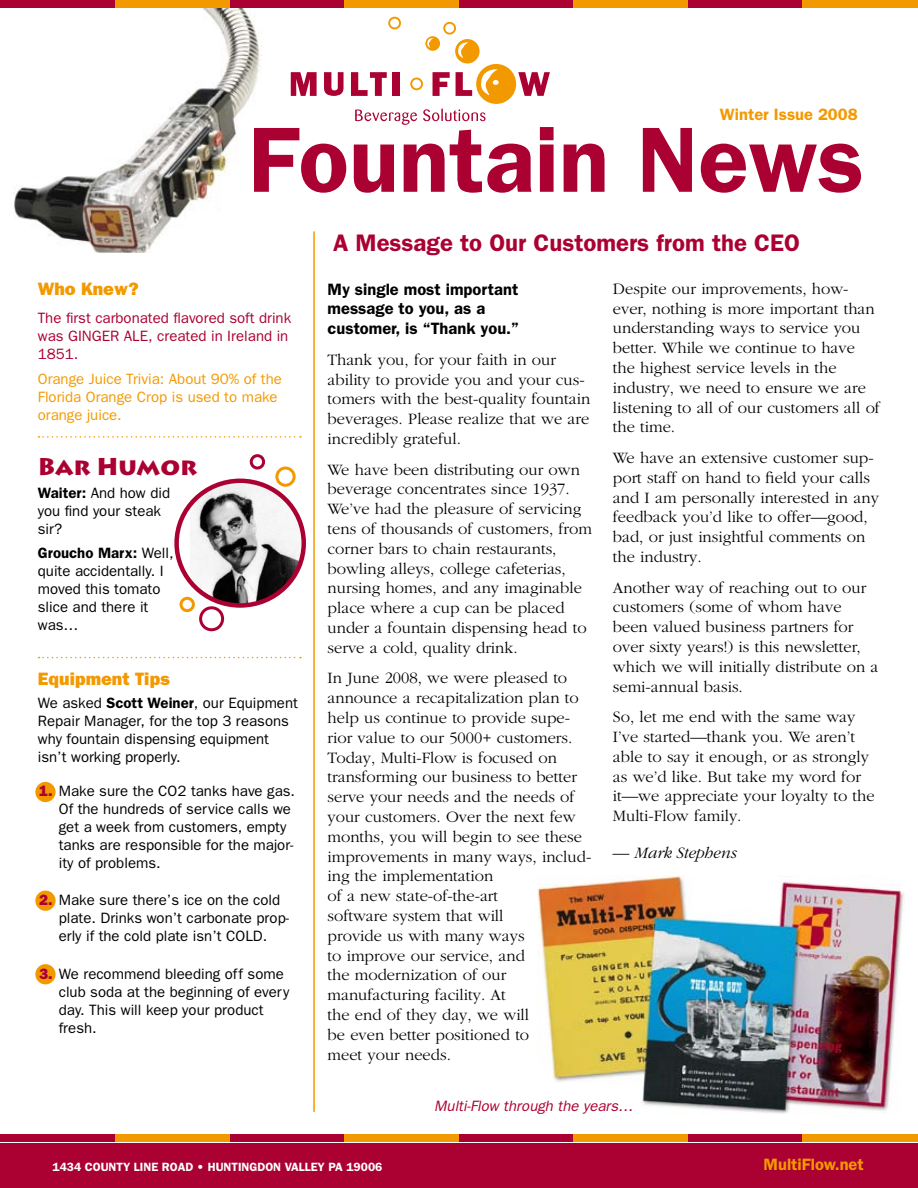
<style>
.page{position:relative;width:918px;height:1188px;background:#fff}
.page>*{position:absolute;margin:0;border:0;box-sizing:border-box;transform-origin:0 0}
.t1{font:600 93px "Franklin Gothic";color:#ab0132}
.t2{font:600 24px "Franklin Gothic";color:#ab0132}
.t3{font:900 24px "Lithos Pro";letter-spacing:-.005em;color:#ab0132}
.t4{font:800 18px "Franklin Gothic";color:#f39900}
.t5{font:300 16.5px/19.8px "Garamond";color:#000}
.t6{font:600 16.5px/19.8px "Franklin Gothic";color:#000}
.t7{font:600 16.5px "Franklin Gothic";color:#f39900}
.t8{font:italic 300 16.5px "Garamond";color:#000}
.t9{font:15px/18px "Franklin Gothic";color:#000}
.t10{font:15px/18px "Franklin Gothic";color:#f39900}
.t11{font:15px/18px "Franklin Gothic";color:#ab0132}
.t12{font:italic 15px "Franklin Gothic";color:#ab0132}
.t13{font:600 12px "Franklin Gothic";color:#fff}
.s1{font-weight:600}
.s2{font-weight:800;color:#ab0132}
</style>
<div class="page">
<img style="left:13px;top:7px;width:249px;height:245px">
<div style="left:35px;top:891px;width:21px;height:20px;background:#f39900;border-radius:50%"></div>
<div style="left:35px;top:964px;width:21px;height:20px;background:#f39900;border-radius:50%"></div>
<div style="left:35px;top:782px;width:21px;height:20px;background:#f39900;border-radius:50%"></div>
<svg style="left:39px;top:436px;width:262px;height:2px"></svg>
<svg style="left:39px;top:657px;width:262px;height:1px"></svg>
<svg style="left:291px;top:72px;width:26px;height:24px"></svg>
<svg style="left:324px;top:72px;width:20px;height:24px"></svg>
<svg style="left:351px;top:72px;width:36px;height:24px"></svg>
<div style="left:392px;top:72px;width:8px;height:24px;background:#ab0132"></div>
<svg style="left:433px;top:72px;width:17px;height:24px"></svg>
<svg style="left:456px;top:72px;width:16px;height:24px"></svg>
<div style="left:476px;top:64px;width:40px;height:40px;background:#f39900;border-radius:50%"></div>
<svg style="left:479px;top:68px;width:20px;height:30px"></svg>
<svg style="left:410px;top:78px;width:13px;height:12px"></svg>
<svg style="left:518px;top:72px;width:32px;height:24px"></svg>
<div style="left:455px;top:39px;width:25px;height:24px;background:#f39900;border-radius:50%"></div>
<svg style="left:457px;top:42px;width:11px;height:18px"></svg>
<svg style="left:425px;top:36px;width:15px;height:15px"></svg>
<svg style="left:427px;top:38px;width:6px;height:10px"></svg>
<svg style="left:443px;top:22px;width:13px;height:13px"></svg>
<svg style="left:388px;top:17px;width:13px;height:12px"></svg>
<svg style="left:355px;top:109px;width:62px;height:16px"></svg>
<svg style="left:423px;top:109px;width:63px;height:12px"></svg>
<img style="left:190px;top:485px;width:111px;height:120px">
<div style="left:174px;top:479px;width:132px;height:129px;border:4px solid #ab0132;border-radius:50%"></div>
<div style="left:199px;top:606px;width:25px;height:25px;border:3px solid #ab0132;border-radius:50%"></div>
<svg style="left:277px;top:468px;width:17px;height:17px"></svg>
<div style="left:275px;top:467px;width:21px;height:20px;border:3px solid #f39900;border-radius:50%"></div>
<div style="left:250px;top:454px;width:15px;height:16px;border:3px solid #ab0132;border-radius:50%"></div>
<div style="left:181px;top:598px;width:12px;height:13px;background:#fff;border-radius:50%"></div>
<div style="left:180px;top:597px;width:15px;height:15px;border:3px solid #f39900;border-radius:50%"></div>
<hr style="left:313px;top:231px;width:2px;height:881px;background:#f39900">
<div style="left:1px;top:1143px;width:917px;height:45px;background:#ab0132"></div>
<div style="left:1px;top:1134px;width:115px;height:7px;background:#ab0132"></div>
<div style="left:115px;top:1134px;width:115px;height:7px;background:#f39900"></div>
<div style="left:230px;top:1134px;width:115px;height:7px;background:#ab0132"></div>
<div style="left:344px;top:1134px;width:115px;height:7px;background:#f39900"></div>
<div style="left:459px;top:1134px;width:115px;height:7px;background:#ab0132"></div>
<div style="left:574px;top:1134px;width:115px;height:7px;background:#f39900"></div>
<div style="left:689px;top:1134px;width:115px;height:7px;background:#ab0132"></div>
<div style="left:803px;top:1134px;width:115px;height:7px;background:#f39900"></div>
<img style="left:538px;top:876px;width:366px;height:237px">
<div style="left:1px;top:0;width:115px;height:7px;background:#ab0132"></div>
<div style="left:115px;top:0;width:115px;height:7px;background:#f39900"></div>
<div style="left:230px;top:0;width:115px;height:7px;background:#ab0132"></div>
<div style="left:344px;top:0;width:115px;height:7px;background:#f39900"></div>
<div style="left:459px;top:0;width:115px;height:7px;background:#ab0132"></div>
<div style="left:574px;top:0;width:115px;height:7px;background:#f39900"></div>
<div style="left:689px;top:0;width:115px;height:7px;background:#ab0132"></div>
<div style="left:803px;top:0;width:115px;height:7px;background:#f39900"></div>
<p class="t7" style="left:720px;top:104px;width:139px">Winter Issue 2008</p>
<h1 class="t1" style="left:248px;top:105px;width:617px">Fountain News</h1>
<p class="t4" style="left:38px;top:278px;width:103px">Who Knew?</p>
<p class="t11" style="left:38px;top:309px;width:255px">The first carbonated flavored soft drink was GINGER ALE, created in Ireland in<br>1851.</p>
<p class="t10" style="left:38px;top:370px;width:246px">Orange Juice Trivia: About 90% of the<br>Florida Orange Crop is used to make orange juice.</p>
<h2 class="t3" style="left:38px;top:452px;width:161px">Bar Humor</h2>
<p class="t9" style="left:38px;top:483px;width:134px"><span class="s1">Waiter:</span> And how did you find your steak sir?</p>
<p class="t9" style="left:38px;top:544px;width:137px"><span class="s1">Groucho Marx:</span> Well, quite accidentally. I moved this tomato slice and there it was…</p>
<p class="t4" style="left:38px;top:669px;width:134px">Equipment Tips</p>
<p class="t9" style="left:38px;top:693px;width:262px">We asked <span class="s1">Scott Weiner</span>, our Equipment Repair Manager, for the top 3 reasons why fountain dispensing equipment isn’t working properly.</p>
<p class="t9" style="left:59px;top:781px;width:238px;text-indent:-20px"><span class="s2">1.</span> Make sure the CO2 tanks have gas.<br>Of the hundreds of service calls we get a week from customers, empty tanks are responsible for the major&shy;ity of problems.</p>
<p class="t9" style="left:59px;top:891px;width:232px;text-indent:-20px"><span class="s2">2.</span> Make sure there’s ice on the cold plate. Drinks won’t carbonate prop&shy;erly if the cold plate isn’t COLD.</p>
<p class="t9" style="left:59px;top:964px;width:232px;text-indent:-20px"><span class="s2">3.</span> We recommend bleeding off some club soda at the beginning of every day. This will keep your product fresh.</p>
<h2 class="t2" style="left:333px;top:228px;width:468px">A Message to Our Customers from the CEO</h2>
<p class="t6" style="left:328px;top:279px;width:193px">My single most important message to you, as a customer, is “Thank you.”</p>
<p class="t5" style="left:328px;top:350px;width:264px">Thank you, for your faith in our ability to provide you and your cus&shy;tomers with the best-quality fountain beverages. Please realize that we are incredibly grateful.</p>
<p class="t5" style="left:328px;top:460px;width:266px">We have been distributing our own beverage concentrates since 1937.<br>We’ve had the pleasure of servicing tens of thousands of customers, from corner bars to chain restaurants, bowling alleys, college cafeterias, nursing homes, and any imaginable place where a cup can be placed under a fountain dispensing head to serve a cold, quality drink.</p>
<p class="t5" style="left:328px;top:668px;width:265px">In June 2008, we were pleased to announce a recapitalization plan to help us continue to provide supe&shy;rior value to our 5000+ customers.<br>Today, Multi-Flow is focused on transforming our business to better serve your needs and the needs of your customers. Over the next few months, you will begin to see these improvements in many ways, includ&shy;ing the implementation<br>of a new state-of-the-art<br>software system that will<br>provide us with many ways<br>to improve our service, and<br>the modernization of our manufacturing facility. At<br>the end of they day, we will<br>be even better positioned to<br>meet your needs.</p>
<p class="t5" style="left:613px;top:279px;width:268px">Despite our improvements, how&shy;ever, nothing is more important than understanding ways to service you better. While we continue to have the highest service levels in the industry, we need to ensure we are listening to all of our customers all of the time.</p>
<p class="t5" style="left:613px;top:448px;width:268px">We have an extensive customer sup&shy;port staff on hand to field your calls and I am personally interested in any feedback you’d like to offer—good, bad, or just insightful comments on the industry.</p>
<p class="t5" style="left:613px;top:578px;width:267px">Another way of reaching out to our customers (some of whom have been valued business partners for over sixty years!) is this newsletter, which we will initially distribute on a semi-annual basis.</p>
<p class="t5" style="left:613px;top:707px;width:263px">So, let me end with the same way<br>I’ve started—thank you. We aren’t able to say it enough, or as strongly as we’d like. But take my word for it—we appreciate your loyalty to the<br>Multi-Flow family.</p>
<p class="t8" style="left:613px;top:844px;width:125px">— Mark Stephens</p>
<p class="t12" style="left:434px;top:1098px;width:200px">Multi-Flow through the years…</p>
<p class="t13" style="left:52px;top:1160px;width:331px">1434 COUNTY LINE ROAD • HUNTINGDON VALLEY PA 19006</p>
<p class="t7" style="left:764px;top:1155px;width:102px">MultiFlow.net</p>
</div>
